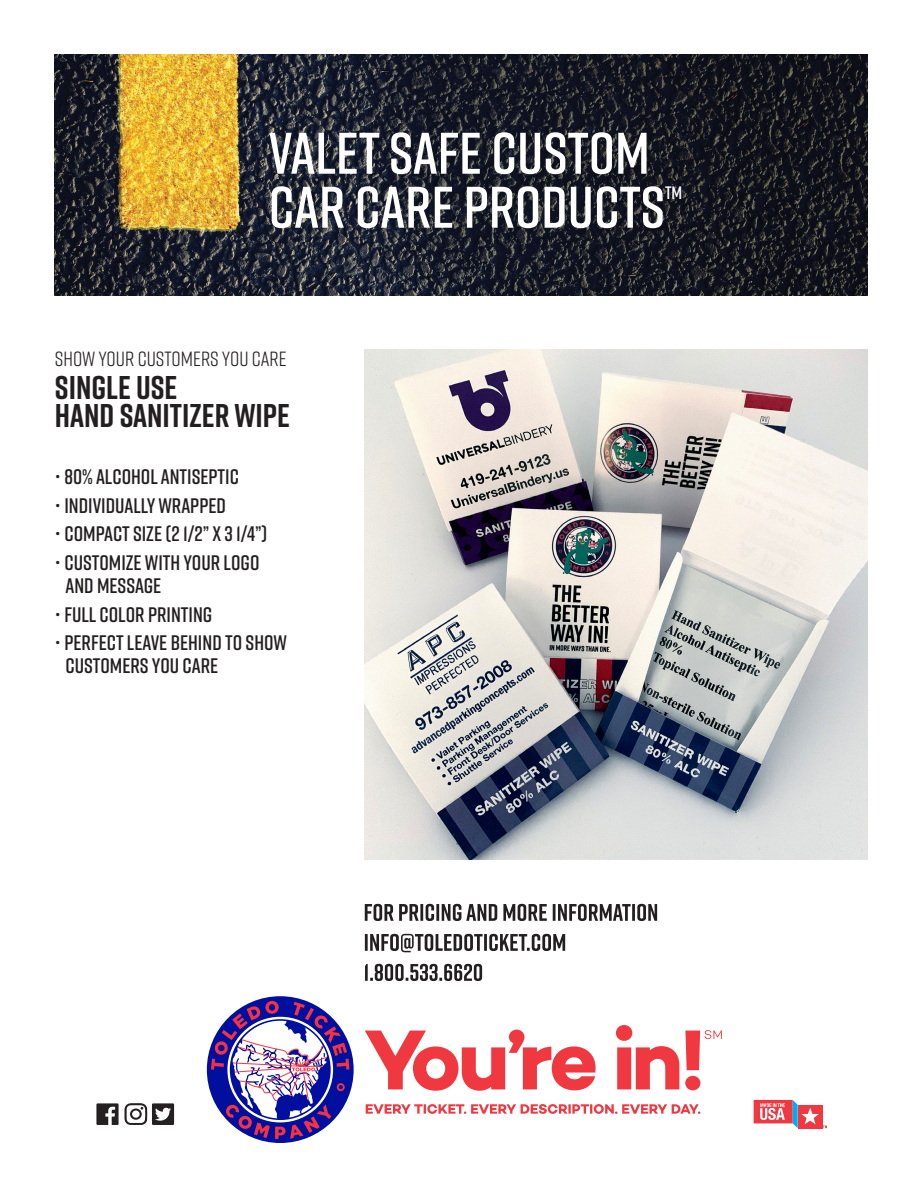
<style>
.page{position:relative;width:918px;height:1188px;background:#fff}
.page>*{position:absolute;margin:0;border:0;box-sizing:border-box;transform-origin:0 0}
.t1{font:600 58.5px "Rift";color:#fff}
.t2{font:700 32.85px "Rift";color:#231f20}
.t3{font:600 21px/23.2px "Rift";color:#231f20}
.t4{font:20.55px "Rift";color:#231f20}
.t5{font:600 18px "Rift";color:#fff}
</style>
<div class="page">
<img style="left:796px;top:54px;width:71px;height:241px">
<img style="left:54px;top:54px;width:742px;height:241px">
<svg style="left:96px;top:1103px;width:23px;height:22px"></svg>
<svg style="left:125px;top:1103px;width:49px;height:22px"></svg>
<svg style="left:753px;top:1099px;width:74px;height:30px"></svg>
<div style="left:207px;top:996px;width:147px;height:147px;background:#000f9e;border-radius:50%"></div>
<svg style="left:211px;top:1001px;width:138px;height:138px"></svg>
<svg style="left:366px;top:1104px;width:334px;height:10px"></svg>
<svg style="left:365px;top:1025px;width:357px;height:66px"></svg>
<svg style="left:365px;top:964px;width:117px;height:17px"></svg>
<svg style="left:365px;top:934px;width:200px;height:18px"></svg>
<svg style="left:365px;top:904px;width:292px;height:17px"></svg>
<img style="left:365px;top:350px;width:502px;height:510px">
<p class="t1" style="left:269px;top:112px;width:383px">VALET SAFE CUSTOM</p>
<p class="t1" style="left:269px;top:166px;width:398px">CAR CARE PRODUCTS</p>
<p class="t5" style="left:665px;top:180px;width:19px">TM</p>
<p class="t4" style="left:55px;top:344px;width:233px">SHOW YOUR CUSTOMERS YOU CARE</p>
<p class="t2" style="left:55px;top:364px;width:124px">SINGLE USE</p>
<p class="t2" style="left:55px;top:392px;width:236px">HAND SANITIZER WIPE</p>
<p class="t3" style="left:55px;top:465px;width:186px">• 80% ALCOHOL ANTISEPTIC</p>
<p class="t3" style="left:55px;top:493px;width:173px">• INDIVIDUALLY WRAPPED</p>
<p class="t3" style="left:55px;top:522px;width:214px">• COMPACT SIZE (2 1/2” X 3 1/4”)</p>
<p class="t3" style="left:55px;top:550px;width:206px">• CUSTOMIZE WITH YOUR LOGO</p>
<p class="t3" style="left:65px;top:574px;width:97px">AND MESSAGE</p>
<p class="t3" style="left:55px;top:602px;width:159px">• FULL COLOR PRINTING</p>
<p class="t3" style="left:65px;top:631px;width:223px;text-indent:-10px">• PERFECT LEAVE BEHIND TO SHOW<br>CUSTOMERS YOU CARE</p>
</div>
